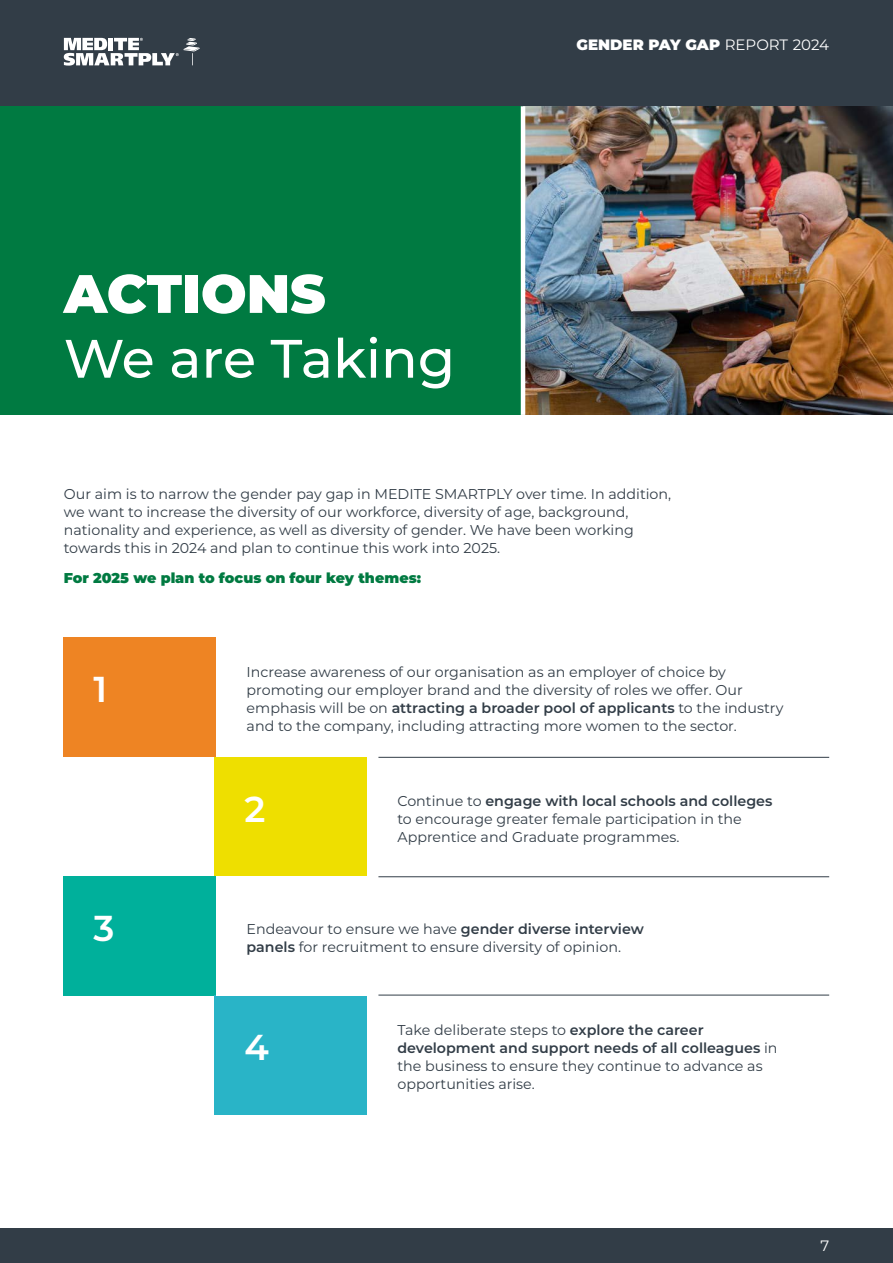
<style>
.page{position:relative;width:893px;height:1263px;background:#fff}
.page>*{position:absolute;margin:0;border:0;box-sizing:border-box;transform-origin:0 0}
.t1{font:500 54px "Montserrat";letter-spacing:-.005em;color:#fff}
.t2{font:900 54px "Montserrat";color:#fff}
.t3{font:600 36px "Montserrat";color:#fff}
.t4{font:900 15px "Montserrat";color:#fff}
.t5{font:15px "Montserrat";color:#fff}
.t6{font:14.25px/18px "Montserrat";color:#323d47}
.t7{font:900 14.25px "Montserrat";color:#007a41}
.s1{font-weight:400}
.s2{font-weight:600}
</style>
<div class="page">
<div style="left:0;top:0;width:893px;height:106px;background:#323d47"></div>
<div style="left:0;top:1229px;width:893px;height:34px;background:#323d47"></div>
<svg style="left:64px;top:38px;width:136px;height:28px"></svg>
<div style="left:0;top:106px;width:893px;height:309px;background:#007a41"></div>
<div style="left:64px;top:638px;width:153px;height:119px;background:#ee8423"></div>
<img style="left:525px;top:106px;width:368px;height:309px">
<hr style="left:521px;top:106px;width:4px;height:309px;background:#fff">
<div style="left:215px;top:757px;width:153px;height:119px;background:#eedf00"></div>
<div style="left:64px;top:876px;width:153px;height:119px;background:#00b09b"></div>
<div style="left:215px;top:995px;width:153px;height:119px;background:#29b4c7"></div>
<hr style="left:378px;top:757px;width:451px;height:1px;background:#323d47">
<hr style="left:378px;top:876px;width:451px;height:1px;background:#323d47">
<hr style="left:378px;top:995px;width:451px;height:1px;background:#323d47">
<h1 class="t2" style="left:64px;top:253px;width:263px">ACTIONS</h1>
<h1 class="t1" style="left:64px;top:321px;width:393px">We are Taking</h1>
<p class="t4" style="left:576px;top:33px;width:254px">GENDER PAY GAP <span class="s1">REPORT 2024</span></p>
<p class="t6" style="left:64px;top:484px;width:609px">Our aim is to narrow the gender pay gap in MEDITE SMARTPLY over time. In addition, we want to increase the diversity of our workforce, diversity of age, background, nationality and experience, as well as diversity of gender. We have been working towards this in 2024 and plan to continue this work into 2025.</p>
<p class="t7" style="left:64px;top:568px;width:359px">For 2025 we plan to focus on four key themes:</p>
<h2 class="t3" style="left:94px;top:664px;width:15px">1</h2>
<p class="t6" style="left:247px;top:663px;width:538px">Increase awareness of our organisation as an employer of choice by promoting our employer brand and the diversity of roles we offer. Our emphasis will be on <span class="s2">attracting a broader pool of applicants</span> to the industry and to the company, including attracting more women to the sector.</p>
<h2 class="t3" style="left:94px;top:903px;width:22px">3</h2>
<h2 class="t3" style="left:244px;top:784px;width:22px">2</h2>
<p class="t6" style="left:397px;top:791px;width:377px">Continue to <span class="s2">engage with local schools and colleges </span>to encourage greater female participation in the<br>Apprentice and Graduate programmes.</p>
<p class="t6" style="left:247px;top:919px;width:399px">Endeavour to ensure we have <span class="s2">gender diverse interview panels</span> for recruitment to ensure diversity of opinion.</p>
<h2 class="t3" style="left:244px;top:1022px;width:26px">4</h2>
<p class="t6" style="left:397px;top:1020px;width:382px">Take deliberate steps to <span class="s2">explore the career development and support needs of all colleagues</span> in the business to ensure they continue to advance as opportunities arise.</p>
<p class="t5" style="left:820px;top:1236px;width:10px">7</p>
</div>
